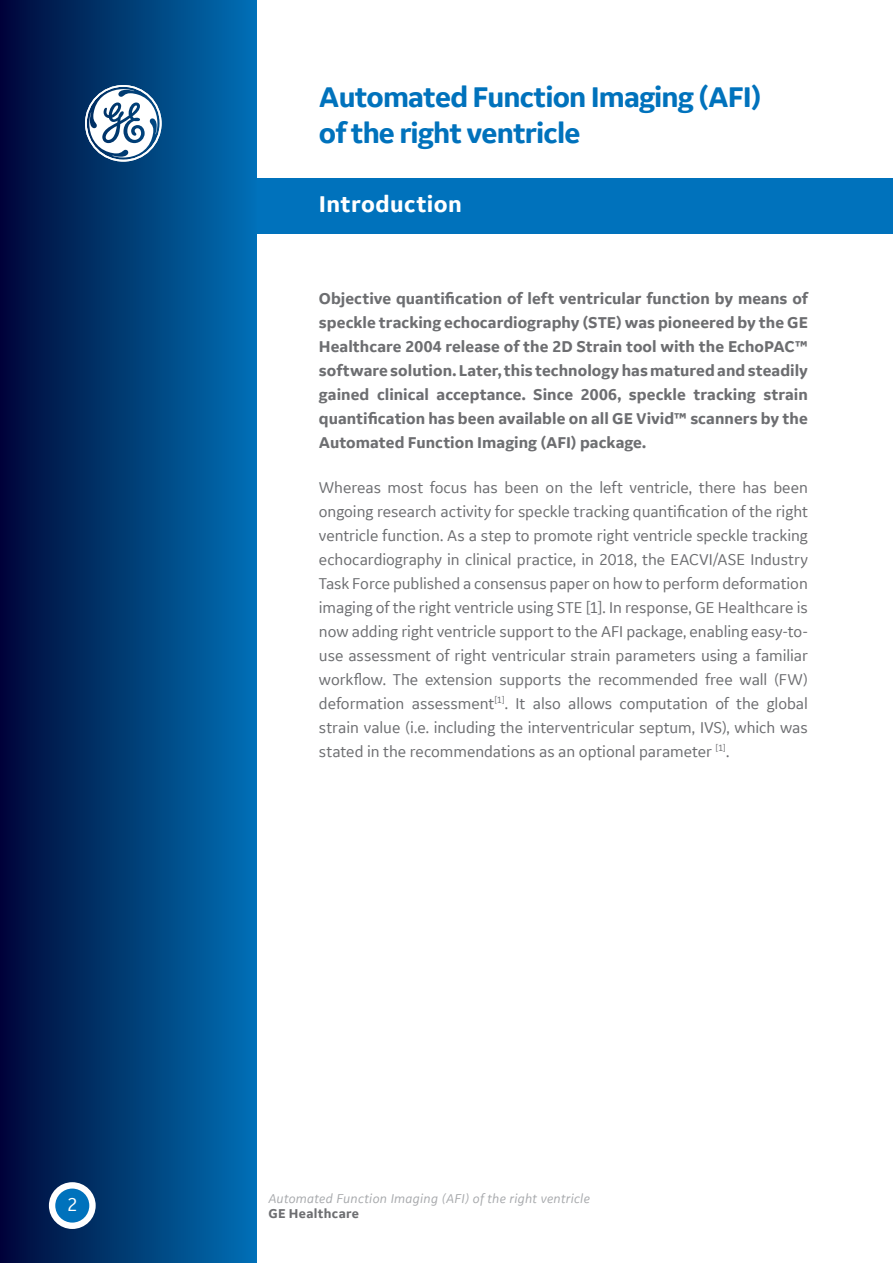
<style>
.page{position:relative;width:893px;height:1263px;background:#fff}
.page>*{position:absolute;margin:0;border:0;box-sizing:border-box;transform-origin:0 0}
.t1{font:700 30px/36px "GE Inspira Sans";letter-spacing:-.03em;color:#0072bc}
.t2{font:700 24px "GE Inspira Sans";letter-spacing:.015em;color:#fff}
.t3{font:19.5px "GE Inspira Sans";color:#fff}
.t4{font:16.5px/24px "GE Inspira Sans";letter-spacing:-.005em;color:#6d6e71;text-align:justify}
.t5{font:700 16.5px/24px "GE Inspira Sans";color:#6d6e71;text-align:justify}
.t6{font:italic 13.5px "GE Inspira Sans";letter-spacing:.02em;color:#a7a9ac}
.t7{font:700 13.5px "GE Inspira Sans";letter-spacing:.02em;color:#6d6e71}
</style>
<div class="page">
<div style="left:227px;top:178px;width:666px;height:56px;background:#0072bc"></div>
<div style="left:0;top:0;width:256px;height:1263px;background:linear-gradient(to right,#000737,#0070b4)"></div>
<div style="left:49px;top:1182px;width:47px;height:47px;background:#fff;border-radius:50%"></div>
<div style="left:55px;top:1188px;width:34px;height:34px;background:#0072bc;border-radius:50%"></div>
<svg style="left:85px;top:85px;width:77px;height:77px"></svg>
<p class="t3" style="left:67px;top:1192px;width:12px">2</p>
<h1 class="t1" style="left:319px;top:78px;width:444px">Automated Function Imaging (AFI) of the right ventricle</h1>
<h2 class="t2" style="left:319px;top:189px;width:144px">Introduction</h2>
<p class="t5" style="left:319px;top:286px;width:490px">Objective quantification of left ventricular function by means of speckle tracking echocardiography (STE) was pioneered by the GE Healthcare 2004 release of the 2D Strain tool with the EchoPAC™ software solution. Later, this technology has matured and steadily gained clinical acceptance. Since 2006, speckle tracking strain quantification has been available on all GE Vivid™ scanners by the Automated Function Imaging (AFI) package.</p>
<p class="t4" style="left:319px;top:475px;width:491px">Whereas most focus has been on the left ventricle, there has been ongoing research activity for speckle tracking quantification of the right ventricle function. As a step to promote right ventricle speckle tracking echocardiography in clinical practice, in 2018, the EACVI/ASE Industry Task Force published a consensus paper on how to perform deformation imaging of the right ventricle using STE [1]. In response, GE Healthcare is now adding right ventricle support to the AFI package, enabling easy-to&shy;use assessment of right ventricular strain parameters using a familiar workflow. The extension supports the recommended free wall (FW) deformation assessment<sup>[1]</sup>. It also allows computation of the global strain value (i.e. including the interventricular septum, IVS), which was stated in the recommendations as an optional parameter <sup>[1]</sup>.</p>
<p class="t6" style="left:268px;top:1190px;width:323px">Automated Function Imaging (AFI) of the right ventricle</p>
<p class="t7" style="left:268px;top:1205px;width:92px">GE Healthcare</p>
</div>
